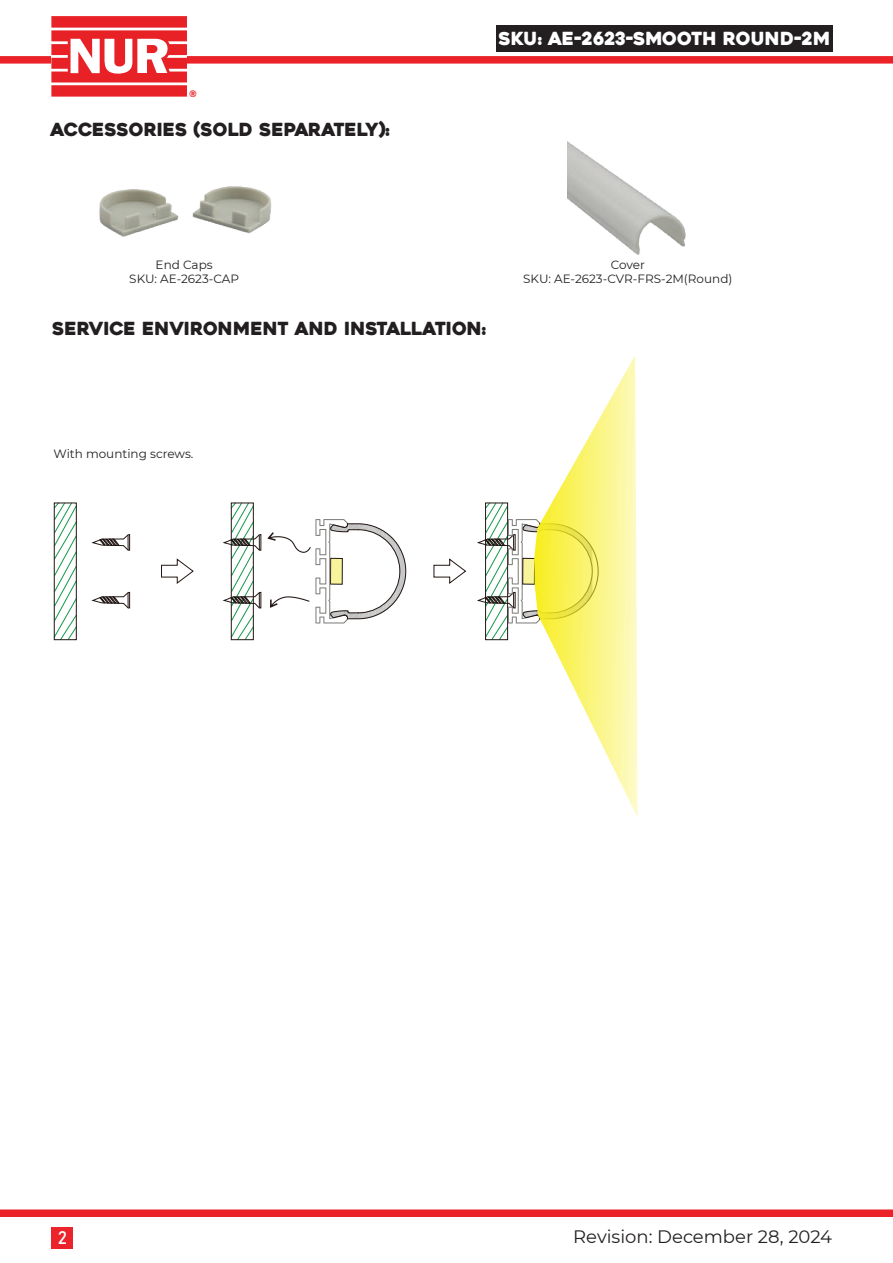
<style>
.page{position:relative;width:893px;height:1263px;background:#fff}
.page>*{position:absolute;margin:0;border:0;box-sizing:border-box;transform-origin:0 0}
.t1{font:18px "Heavitas";color:#231f20}
.t2{font:18px "Heavitas";color:#fff}
.t3{font:18px "Montserrat";color:#231f20}
.t4{font:18px "Bahnschrift";color:#fff}
.t5{font:12px/14.4px "Montserrat";color:#231f20;text-align:center}
.t6{font:700 9.3px "Montserrat";color:#ea2227}
</style>
<div class="page">
<div style="left:0;top:56px;width:893px;height:8px;background:#eb2329"></div>
<div style="left:0;top:1209px;width:893px;height:8px;background:#eb2329"></div>
<div style="left:496px;top:26px;width:336px;height:26px;background:#231f20"></div>
<div style="left:52px;top:1227px;width:21px;height:21px;background:#eb232b"></div>
<svg style="left:51px;top:16px;width:136px;height:81px"></svg>
<svg style="left:53px;top:502px;width:24px;height:139px"></svg>
<div style="left:54px;top:502px;width:23px;height:138px;border:1px solid #211613"></div>
<svg style="left:161px;top:558px;width:33px;height:26px"></svg>
<svg style="left:433px;top:558px;width:34px;height:26px"></svg>
<svg style="left:92px;top:534px;width:38px;height:17px"></svg>
<svg style="left:92px;top:591px;width:38px;height:18px"></svg>
<svg style="left:223px;top:502px;width:184px;height:139px"></svg>
<svg style="left:477px;top:502px;width:57px;height:139px"></svg>
<div style="left:523px;top:558px;width:12px;height:26px;background:#f8f49c"></div>
<div style="left:522px;top:558px;width:13px;height:27px;border:1px solid #211613"></div>
<svg style="left:534px;top:356px;width:104px;height:461px"></svg>
<img style="left:99px;top:186px;width:173px;height:51px">
<img style="left:568px;top:142px;width:118px;height:113px">
<p class="t6" style="left:189px;top:89px;width:9px">®</p>
<h1 class="t1" style="left:50px;top:118px;width:341px">ACCESSORIES (SOLD SEPARATELY):</h1>
<h1 class="t2" style="left:499px;top:27px;width:333px">SKU: AE-2623-SMOOTH ROUND-2M</h1>
<p class="t5" style="left:129px;top:257px;width:111px">End Caps<br>SKU: AE-2623-CAP</p>
<p class="t5" style="left:523px;top:257px;width:211px">Cover<br>SKU: AE-2623-CVR-FRS-2M(Round)</p>
<h1 class="t1" style="left:52px;top:317px;width:436px">SERVICE ENVIRONMENT AND INSTALLATION:</h1>
<p class="t5" style="left:54px;top:446px;width:141px">With mounting screws.</p>
<h1 class="t4" style="left:58px;top:1224px;width:11px">2</h1>
<h1 class="t3" style="left:573px;top:1224px;width:260px">Revision: December 28, 2024</h1>
</div>
